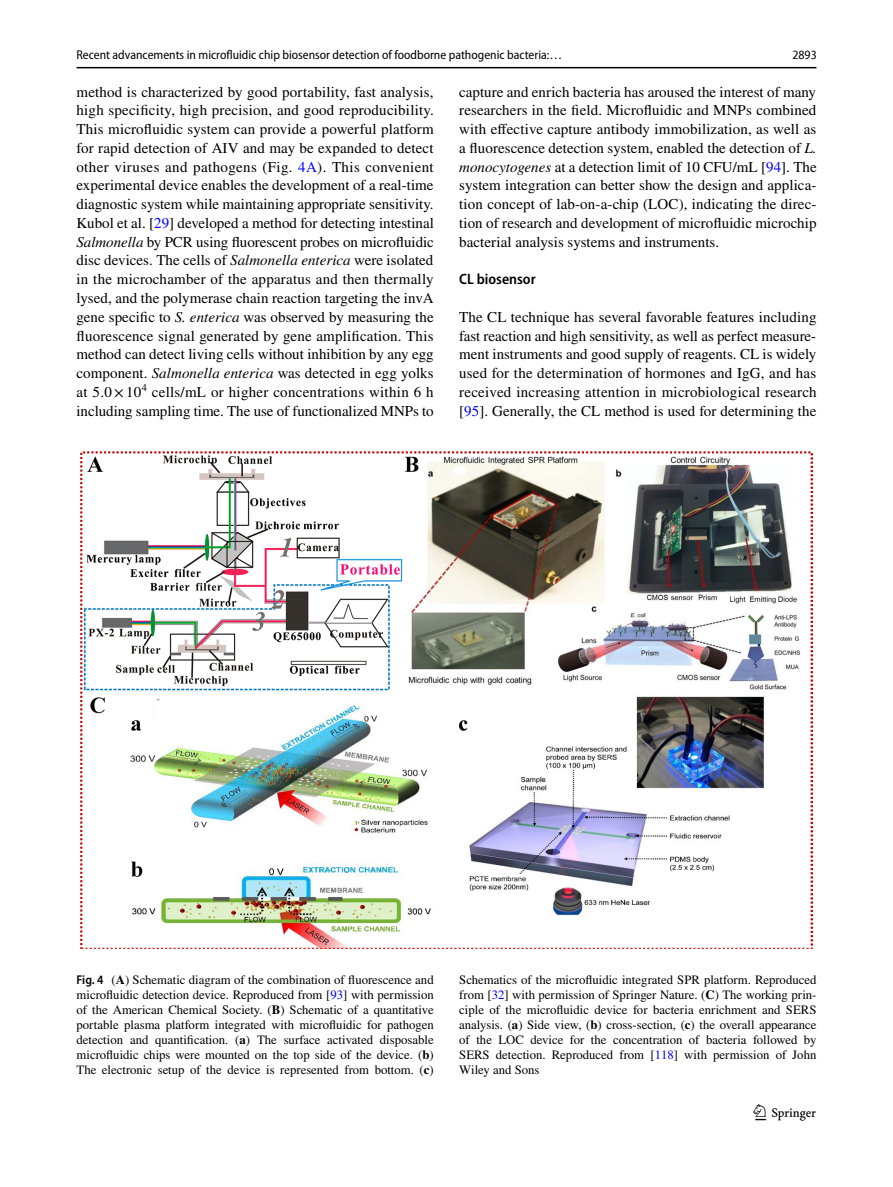
<style>
.page{position:relative;width:893px;height:1187px;background:#fff}
.page>*{position:absolute;margin:0;border:0;box-sizing:border-box;transform-origin:0 0}
.t1{font:22.5px "Springnew Regular 3";color:#000}
.t2{font:15px/18.8px "STIX";letter-spacing:.005em;color:#000;text-align:justify}
.t3{font:600 semi-condensed 15px "Myriad Pro";color:#000}
.t4{font:12.75px/15px "STIX";color:#000;text-align:justify}
.t5{font:12.75px "Myriad Pro Semi Cn 3";color:#000}
.t6{font:semi-condensed 12.75px "Myriad Pro Unic";color:#000}
.s1{color:#00f}
.s2{font-style:italic}
.s3{font-family:"Myriad Pro";font-weight:600;font-stretch:semi-condensed}
.s4{font-weight:700}
</style>
<div class="page">
<hr style="left:77px;top:67px;width:739px;height:1px;background:#000">
<img style="left:81px;top:451px;width:731px;height:497px">
<p class="t5" style="left:77px;top:48px;width:487px">Recent advancements in microfluidic chip biosensor detection of foodborne pathogenic bacteria:…</p>
<p class="t6" style="left:792px;top:50px;width:26px">2893</p>
<p class="t2" style="left:77px;top:83px;width:359px">method is characterized by good portability, fast analysis, high specificity, high precision, and good reproducibility.<br>This microfluidic system can provide a powerful platform for rapid detection of AIV and may be expanded to detect other viruses and pathogens (Fig. <span class="s1">4A</span>). This convenient experimental device enables the development of a real-time diagnostic system while maintaining appropriate sensitivity.<br>Kubol et al. [<span class="s1">29</span>] developed a method for detecting intestinal <span class="s2">Salmonella</span> by PCR using fluorescent probes on microfluidic disc devices. The cells of <span class="s2">Salmonella enterica</span> were isolated in the microchamber of the apparatus and then thermally lysed, and the polymerase chain reaction targeting the invA gene specific to <span class="s2">S. enterica</span> was observed by measuring the fluorescence signal generated by gene amplification. This method can detect living cells without inhibition by any egg component. <span class="s2">Salmonella enterica</span> was detected in egg yolks at 5.0× -10<sup>4</sup> cells/mL or higher concentrations within 6 h including sampling time. The use of functionalized MNPs to</p>
<p class="t2" style="left:459px;top:83px;width:359px">capture and enrich bacteria has aroused the interest of many researchers in the field. Microfluidic and MNPs combined with effective capture antibody immobilization, as well as a fluorescence detection system, enabled the detection of <span class="s2">L. monocytogenes</span> at a detection limit of 10 CFU/mL [<span class="s1">94</span>]. The system integration can better show the design and applica&shy;tion concept of lab-on-a-chip (LOC), indicating the direc&shy;tion of research and development of microfluidic microchip bacterial analysis systems and instruments.</p>
<p class="t3" style="left:459px;top:271px;width:78px">CL biosensor</p>
<p class="t2" style="left:459px;top:308px;width:359px">The CL technique has several favorable features including fast reaction and high sensitivity, as well as perfect measure&shy;ment instruments and good supply of reagents. CL is widely used for the determination of hormones and IgG, and has received increasing attention in microbiological research [<span class="s1">95</span>]. Generally, the CL method is used for determining the</p>
<p class="t4" style="left:77px;top:972px;width:359px"><span class="s3">Fig. 4</span> (<span class="s4">A</span>) Schematic diagram of the combination of fluorescence and microfluidic detection device. Reproduced from [<span class="s1">93</span>] with permission of the American Chemical Society. (<span class="s4">B</span>) Schematic of a quantitative portable plasma platform integrated with microfluidic for pathogen detection and quantification. (<span class="s4">a</span>) The surface activated disposable microfluidic chips were mounted on the top side of the device. (<span class="s4">b</span>)<br>The electronic setup of the device is represented from bottom. (<span class="s4">c</span>)</p>
<p class="t4" style="left:459px;top:972px;width:359px">Schematics of the microfluidic integrated SPR platform. Reproduced from [<span class="s1">32</span>] with permission of Springer Nature. (<span class="s4">C</span>) The working prin&shy;ciple of the microfluidic device for bacteria enrichment and SERS analysis. (<span class="s4">a</span>) Side view, (<span class="s4">b</span>) cross-section, (<span class="s4">c</span>) the overall appearance of the LOC device for the concentration of bacteria followed by SERS detection. Reproduced from [<span class="s1">118</span>] with permission of John Wiley and Sons</p>
<h1 class="t1" style="left:755px;top:1104px;width:62px">1 3</h1>
</div>
